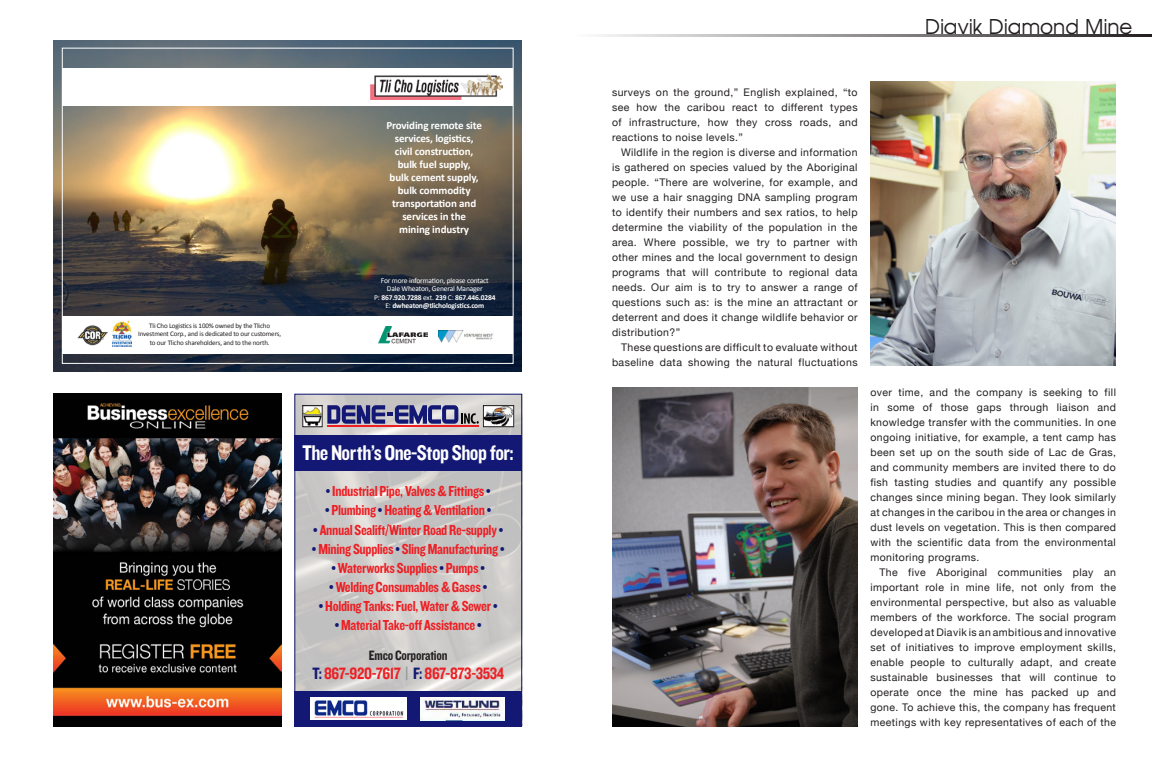
<style>
.page{position:relative;width:1152px;height:783px;background:#fff}
.page>*{position:absolute;margin:0;border:0;box-sizing:border-box;transform-origin:0 0}
.t1{font:22.1px "Knockout HTF50 Welterweight";letter-spacing:-.025em;color:#fff;scale:.94 1}
.Top_Header{font:20px "Avante";color:#231f20}
.t2{font:17px "Knockout HTF50 Welterweight";letter-spacing:-.02em;color:#ed1f24;scale:.94 1}
.t3{font:15px "Knockout HTF50 Welterweight";letter-spacing:-.02em;color:#ed1f24;scale:.94 1}
.t4{font:14px "Knockout HTF50 Welterweight";letter-spacing:-.02em;color:#231f20;scale:.94 1}
.t5{font:700 11px/13px "Calibri";letter-spacing:-.01em;color:#fff;text-align:center}
.Body_text{font:10.5px/15px "Helvetica Neue";letter-spacing:.04em;color:#231f20;text-align:justify}
.t6{font:7.5px/8.5px "Calibri";letter-spacing:-.02em;color:#fff;text-align:center}
.t7{font:7px/8.4px "Calibri";letter-spacing:-.02em;color:#231f20;text-align:center}
.s1{font-weight:700}
.s2{color:#121874}
.s3{color:#939598}
</style>
<div class="page">
<img style="left:296px;top:396px;width:224px;height:295px">
<div style="left:294px;top:691px;width:228px;height:35px;background:#121874"></div>
<div style="left:294px;top:435px;width:228px;height:35px;background:#121874"></div>
<img style="left:485px;top:407px;width:27px;height:18px">
<div style="left:483px;top:405px;width:31px;height:22px;border:1px solid #231f20"></div>
<img style="left:304px;top:407px;width:17px;height:18px">
<div style="left:302px;top:405px;width:21px;height:22px;border:1px solid #231f20"></div>
<svg style="left:327px;top:405px;width:152px;height:19px"></svg>
<hr style="left:327px;top:426px;width:152px;height:1px;background:#ed1f24">
<div style="left:310px;top:698px;width:96px;height:22px;background:#fff"></div>
<img style="left:315px;top:700px;width:89px;height:18px">
<img style="left:421px;top:698px;width:84px;height:22px">
<hr style="left:576px;top:34px;width:576px;height:3px;background:#231f20">
<img style="left:870px;top:81px;width:246px;height:285px">
<img style="left:612px;top:388px;width:246px;height:339px">
<img style="left:54px;top:40px;width:468px;height:332px">
<div style="left:62px;top:316px;width:451px;height:38px;background:#fff"></div>
<div style="left:62px;top:68px;width:451px;height:38px;background:#fff"></div>
<svg style="left:370px;top:84px;width:92px;height:16px"></svg>
<img style="left:371px;top:74px;width:132px;height:25px">
<img style="left:78px;top:325px;width:30px;height:21px">
<img style="left:112px;top:321px;width:20px;height:25px">
<img style="left:378px;top:326px;width:50px;height:17px">
<img style="left:391px;top:337px;width:37px;height:7px">
<img style="left:439px;top:330px;width:54px;height:13px">
<img style="left:54px;top:394px;width:228px;height:332px">
<p class="t7" style="left:138px;top:321px;width:144px">Tli Cho Logistics is 100% owned by the Tlicho<br>Investment Corp., and is dedicated to our customers, to our Tlicho shareholders, and to the north.</p>
<p class="t5" style="left:386px;top:118px;width:97px">Providing remote site services, logistics, civil construction, bulk fuel supply,<br>bulk cement supply, bulk commodity transportation and services in the mining industry</p>
<p class="t6" style="left:374px;top:276px;width:123px">For more information, please contact Dale Wheaton, General Manager<br>P: <span class="s1">867.920.7288</span> ext. <span class="s1">239</span> C: <span class="s1">867.446.0284<br></span>E: <span class="s1">dwheaton@tlichologistics.com</span></p>
<p class="t1" style="left:303px;top:441px;width:226px">The North’s One-Stop Shop for:</p>
<p class="t3" style="left:326px;top:484px;width:177px"><span class="s2">•</span> Industrial Pipe, Valves &amp; Fittings <span class="s2">•</span></p>
<p class="t3" style="left:325px;top:503px;width:178px"><span class="s2">•</span> Plumbing <span class="s2">•</span> Heating &amp; Ventilation <span class="s2">•</span></p>
<p class="t3" style="left:313px;top:522px;width:204px"><span class="s2">•</span> Annual Sealift/Winter Road Re-supply <span class="s2">•</span></p>
<p class="t3" style="left:312px;top:541px;width:207px"><span class="s2">•</span> Mining Supplies <span class="s2">•</span> Sling Manufacturing <span class="s2">•</span></p>
<p class="t3" style="left:332px;top:560px;width:165px"><span class="s2">•</span> Waterworks Supplies <span class="s2">•</span> Pumps <span class="s2">•</span></p>
<p class="t3" style="left:329px;top:579px;width:170px"><span class="s2">•</span> Welding Consumables &amp; Gases <span class="s2">•</span></p>
<p class="t3" style="left:319px;top:598px;width:192px"><span class="s2">•</span> Holding Tanks: Fuel, Water &amp; Sewer <span class="s2">•</span></p>
<p class="t3" style="left:335px;top:617px;width:158px"><span class="s2">•</span> Material Take-off Assistance <span class="s2">•</span></p>
<p class="t4" style="left:369px;top:648px;width:85px">Emco Corporation</p>
<p class="t2" style="left:312px;top:665px;width:205px"><span class="s2">T:</span> 867-920-7617 <span class="s3">|</span> <span class="s2">F:</span> 867-873-3534</p>
<p class="Top_Header" style="left:925px;top:14px;width:209px">Diavik Diamond Mine</p>
<p class="Body_text" style="left:612px;top:85px;width:247px">surveys on the ground,” English explained, “to see how the caribou react to different types of infrastructure, how they cross roads, and reactions to noise levels.”</p>
<p class="Body_text" style="left:612px;top:145px;width:247px;text-indent:9px">Wildlife in the region is diverse and information is gathered on species valued by the Aboriginal people. “There are wolverine, for example, and we use a hair snagging DNA sampling program to identify their numbers and sex ratios, to help determine the viability of the population in the area. Where possible, we try to partner with other mines and the local government to design programs that will contribute to regional data needs. Our aim is to try to answer a range of questions such as: is the mine an attractant or deterrent and does it change wildlife behavior or distribution?”</p>
<p class="Body_text" style="left:612px;top:340px;width:247px;text-align:right">These questions are difficult to evaluate without baseline data showing the natural fluctuations</p>
<p class="Body_text" style="left:870px;top:385px;width:247px">over time, and the company is seeking to fill in some of those gaps through liaison and knowledge transfer with the communities. In one ongoing initiative, for example, a tent camp has been set up on the south side of Lac de Gras, and community members are invited there to do fish tasting studies and quantify any possible changes since mining began. They look similarly at changes in the caribou in the area or changes in dust levels on vegetation. This is then compared with the scientific data from the environmental monitoring programs.</p>
<p class="Body_text" style="left:870px;top:565px;width:247px;text-indent:9px">The five Aboriginal communities play an important role in mine life, not only from the environmental perspective, but also as valuable members of the workforce. The social program developed at Diavik is an ambitious and innovative set of initiatives to improve employment skills, enable people to culturally adapt, and create sustainable businesses that will continue to operate once the mine has packed up and gone. To achieve this, the company has frequent meetings with key representatives of each of the</p>
</div>
